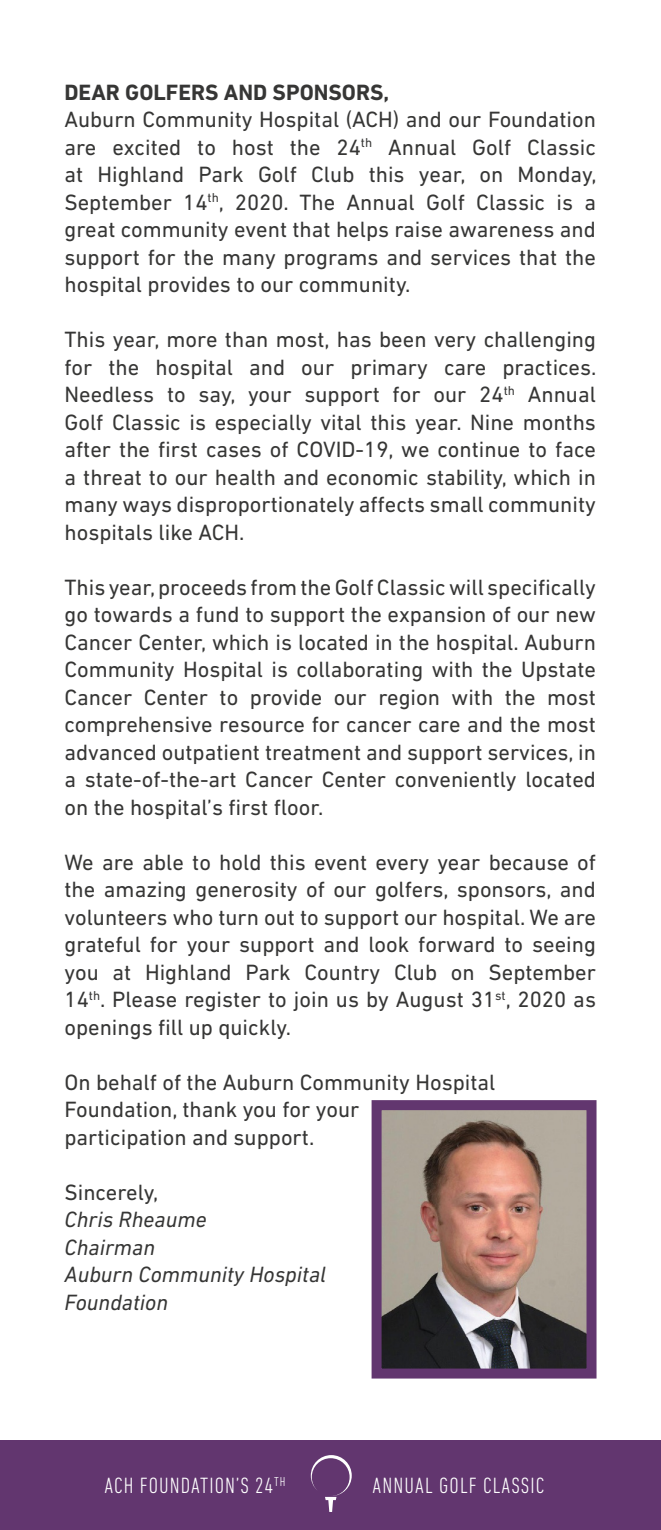
<style>
.page{position:relative;width:661px;height:1530px;background:#fff}
.page>*{position:absolute;margin:0;border:0;box-sizing:border-box;transform-origin:0 0}
.t1{font:22.5px/27.5px "DIN Next LT Pro";color:#363635;text-align:justify}
.t2{font:italic 22.5px/27.5px "DIN Next LT Pro";color:#363635}
.t3{font:300 condensed 22.5px "DIN Next LT Pro";letter-spacing:.05em;color:#fff}
.t4{font:700 22.5px "DIN Next LT Pro";color:#363635}
.t5{font:300 condensed 13px "DIN Next LT Pro";color:#fff}
</style>
<div class="page">
<div style="left:0;top:1440px;width:661px;height:90px;background:#62366f"></div>
<svg style="left:311px;top:1455px;width:41px;height:57px"></svg>
<svg style="left:371px;top:1100px;width:226px;height:279px;background:#8c7474"></svg>
<p class="t4" style="left:64px;top:79px;width:326px">DEAR GOLFERS AND SPONSORS,</p>
<p class="t1" style="left:64px;top:105px;width:533px">Auburn Community Hospital (ACH) and our Foundation are excited to host the 24<sup>th</sup> Annual Golf Classic at Highland Park Golf Club this year, on Monday, September 14<sup>th</sup>, 2020. The Annual Golf Classic is a great community event that helps raise awareness and support for the many programs and services that the hospital provides to our community.</p>
<p class="t1" style="left:64px;top:325px;width:533px">This year, more than most, has been very challenging for the hospital and our primary care practices.<br>Needless to say, your support for our 24<sup>th</sup> Annual Golf Classic is especially vital this year. Nine months after the first cases of COVID-19, we continue to face a threat to our health and economic stability, which in many ways disproportionately affects small community hospitals like ACH.</p>
<p class="t1" style="left:64px;top:573px;width:533px">This year, proceeds from the Golf Classic will specifically go towards a fund to support the expansion of our new Cancer Center, which is located in the hospital. Auburn Community Hospital is collaborating with the Upstate Cancer Center to provide our region with the most comprehensive resource for cancer care and the most advanced outpatient treatment and support services, in a state-of-the-art Cancer Center conveniently located on the hospital’s first floor.</p>
<p class="t1" style="left:64px;top:848px;width:533px">We are able to hold this event every year because of the amazing generosity of our golfers, sponsors, and volunteers who turn out to support our hospital. We are grateful for your support and look forward to seeing you at Highland Park Country Club on September 14<sup>th</sup>. Please register to join us by August 31<sup>st</sup>, 2020 as openings fill up quickly.</p>
<p class="t1" style="left:64px;top:1068px;width:432px;text-align:left">On behalf of the Auburn Community Hospital<br>Foundation, thank you for your<br>participation and support.</p>
<p class="t1" style="left:64px;top:1178px;width:95px">Sincerely,</p>
<p class="t2" style="left:64px;top:1205px;width:263px">Chris Rheaume<br>Chairman<br>Auburn Community Hospital<br>Foundation</p>
<p class="t5" style="left:274px;top:1474px;width:13px">TH</p>
<p class="t3" style="left:104px;top:1473px;width:170px">ACH FOUNDATION’S 24</p>
<p class="t3" style="left:372px;top:1473px;width:173px">ANNUAL GOLF CLASSIC</p>
</div>
